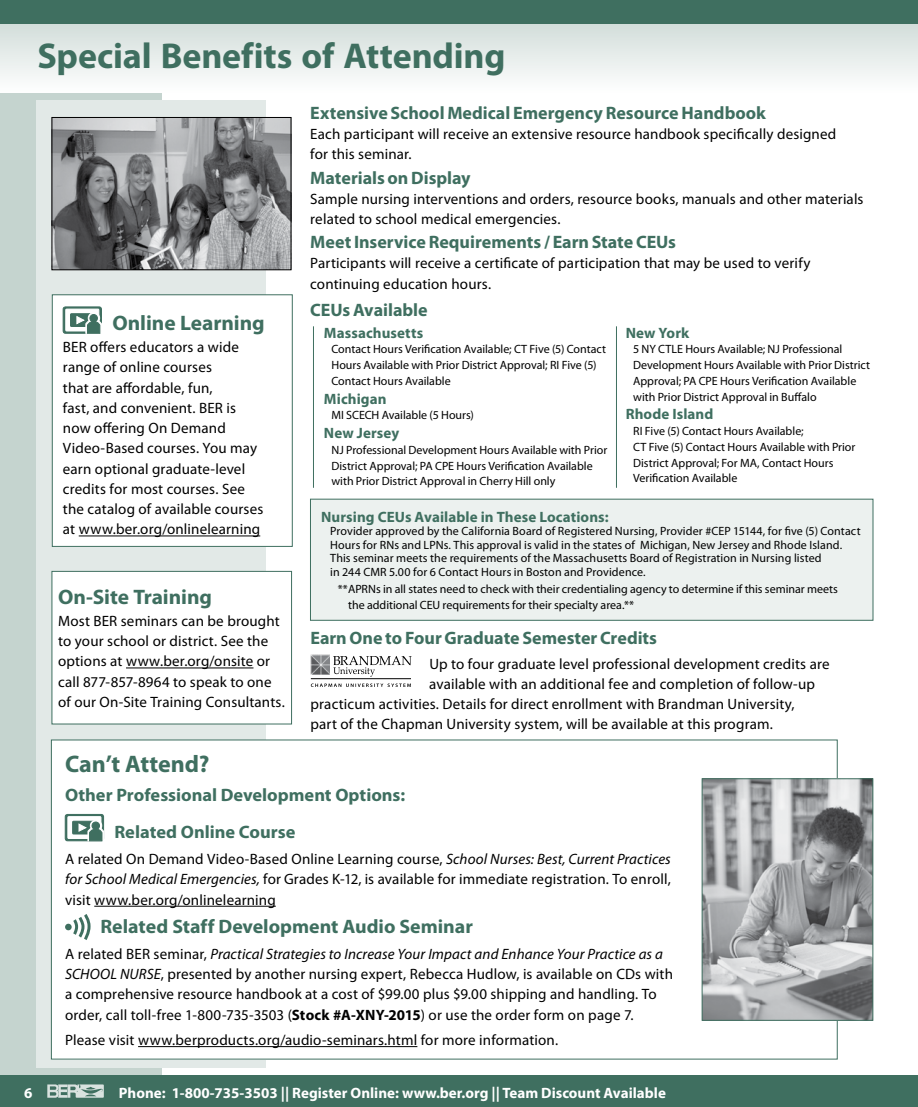
<style>
.page{position:relative;width:918px;height:1107px;background:#fff}
.page>*{position:absolute;margin:0;border:0;box-sizing:border-box;transform-origin:0 0}
.t1{font:700 36px "Myriad Pro";letter-spacing:-.005em;color:#3f6f60}
.t2{font:700 24px "Myriad Pro";letter-spacing:-.005em;color:#3f6f60}
.t3{font:700 21px "Myriad Pro";letter-spacing:-.005em;color:#3f6f60}
.t4{font:700 19.5px "Myriad Pro";color:#3f6f60}
.t5{font:700 18px/36.9px "Myriad Pro";color:#3f6f60}
.t6{font:15px/20.2px "Myriad Pro";letter-spacing:.01em;color:#000}
.t7{font:700 15px "Myriad Pro";letter-spacing:.005em;color:#3f6f60}
.t8{font:700 15px "Myriad Pro";color:#fff}
.t9{font:12px/15.8px "Myriad Pro";color:#000}
.s1{font-style:italic}
.s2{font-weight:700}
</style>
<div class="page">
<div style="left:0;top:0;width:162px;height:1107px;background:#c5d4cf"></div>
<div style="left:0;top:1076px;width:918px;height:31px;background:#3f6f60"></div>
<svg style="left:47px;top:1084px;width:57px;height:14px"></svg>
<svg style="left:0;top:24px;width:918px;height:68px"></svg>
<div style="left:0;top:0;width:918px;height:24px;background:#3f6f60"></div>
<div style="left:36px;top:101px;width:230px;height:967px;background:#e2e9e7"></div>
<div style="left:51px;top:740px;width:786px;height:319px;background:#fff"></div>
<hr style="left:94px;top:906px;width:182px;height:1px;background:#000">
<hr style="left:138px;top:1046px;width:279px;height:1px;background:#000">
<svg style="left:65px;top:814px;width:39px;height:27px"></svg>
<div style="left:65px;top:814px;width:39px;height:27px;border:1px solid #3f6f60;border-radius:2px"></div>
<svg style="left:68px;top:817px;width:33px;height:22px"></svg>
<div style="left:68px;top:816px;width:33px;height:23px;border:1px solid #fff"></div>
<svg style="left:73px;top:821px;width:24px;height:13px"></svg>
<div style="left:72px;top:821px;width:25px;height:13px;border:1px solid #3f6f60"></div>
<div style="left:90px;top:820px;width:12px;height:11px;border:1px solid #fff;border-radius:50%"></div>
<div style="left:92px;top:822px;width:8px;height:8px;border:1px solid #3f6f60;border-radius:50%"></div>
<svg style="left:79px;top:824px;width:25px;height:17px"></svg>
<svg style="left:73px;top:914px;width:18px;height:26px"></svg>
<div style="left:65px;top:924px;width:7px;height:6px;background:#3f6f60;border-radius:50%"></div>
<div style="left:52px;top:295px;width:240px;height:251px;background:#fff"></div>
<hr style="left:79px;top:536px;width:181px;height:1px;background:#000">
<svg style="left:63px;top:307px;width:38px;height:26px"></svg>
<div style="left:63px;top:307px;width:39px;height:26px;border:1px solid #3f6f60;border-radius:2px"></div>
<svg style="left:66px;top:309px;width:33px;height:22px"></svg>
<div style="left:66px;top:309px;width:33px;height:22px;border:1px solid #fff"></div>
<div style="left:71px;top:314px;width:24px;height:12px;background:#3f6f60"></div>
<div style="left:70px;top:314px;width:25px;height:13px;border:1px solid #3f6f60"></div>
<div style="left:88px;top:313px;width:12px;height:11px;border:1px solid #fff;border-radius:50%"></div>
<div style="left:90px;top:314px;width:8px;height:8px;border:1px solid #3f6f60;border-radius:50%"></div>
<svg style="left:76px;top:316px;width:26px;height:18px"></svg>
<div style="left:52px;top:295px;width:240px;height:252px;border:1px solid #3f6f60"></div>
<div style="left:52px;top:571px;width:240px;height:153px;background:#fff"></div>
<hr style="left:126px;top:668px;width:128px;height:1px;background:#000">
<div style="left:52px;top:571px;width:240px;height:153px;border:1px solid #3f6f60"></div>
<div style="left:310px;top:499px;width:563px;height:121px;background:#ecf1ef"></div>
<div style="left:310px;top:499px;width:563px;height:121px;border:1px solid #3f6f60"></div>
<svg style="left:333px;top:656px;width:79px;height:21px"></svg>
<svg style="left:311px;top:684px;width:100px;height:3px"></svg>
<img style="left:311px;top:655px;width:18px;height:19px">
<hr style="left:311px;top:678px;width:100px;height:1px;background:#000">
<hr style="left:313px;top:326px;width:1px;height:162px;background:#3f6f60">
<hr style="left:616px;top:326px;width:1px;height:162px;background:#3f6f60">
<img style="left:54px;top:119px;width:235px;height:149px">
<div style="left:52px;top:117px;width:239px;height:153px;border:1px solid #000"></div>
<img style="left:704px;top:781px;width:167px;height:237px">
<div style="left:702px;top:779px;width:171px;height:241px;border:1px solid #3f6f60"></div>
<h1 class="t1" style="left:38px;top:32px;width:470px">Special Benefits of Attending</h1>
<p class="t5" style="left:310px;top:94px;width:457px">Extensive School Medical Emergency Resource Handbook</p>
<p class="t6" style="left:310px;top:124px;width:528px">Each participant will receive an extensive resource handbook specifically designed for this seminar.</p>
<p class="t5" style="left:310px;top:159px;width:162px">Materials on Display</p>
<p class="t6" style="left:310px;top:189px;width:555px">Sample nursing interventions and orders, resource books, manuals and other materials related to school medical emergencies.</p>
<h3 class="t3" style="left:112px;top:310px;width:154px">Online Learning</h3>
<p class="t6" style="left:63px;top:337px;width:202px">BER offers educators a wide range of online courses<br>that are affordable, fun,<br>fast, and convenient. BER is now offering On Demand<br>Video‑Based courses. You may earn optional graduate‑level credits for most courses. See the catalog of available courses at www.ber.org/onlinelearning</p>
<h3 class="t3" style="left:58px;top:583px;width:155px">On‑Site Training</h3>
<p class="t6" style="left:58px;top:611px;width:228px">Most BER seminars can be brought to your school or district. See the options at www.ber.org/onsite or call 877‑857‑8964 to speak to one of our On‑Site Training Consultants.</p>
<p class="t5" style="left:310px;top:223px;width:367px">Meet Inservice Requirements / Earn State CEUs</p>
<p class="t6" style="left:310px;top:253px;width:502px">Participants will receive a certificate of participation that may be used to verify continuing education hours.</p>
<p class="t5" style="left:310px;top:290px;width:119px">CEUs Available</p>
<p class="t7" style="left:324px;top:323px;width:101px">Massachusetts</p>
<p class="t9" style="left:331px;top:341px;width:276px">Contact Hours Verification Available; CT Five (5) Contact<br>Hours Available with Prior District Approval; RI Five (5)<br>Contact Hours Available</p>
<p class="t7" style="left:324px;top:389px;width:64px">Michigan</p>
<p class="t9" style="left:331px;top:407px;width:144px">MI SCECH Available (5 Hours)</p>
<p class="t7" style="left:324px;top:423px;width:77px">New Jersey</p>
<p class="t9" style="left:331px;top:442px;width:277px">NJ Professional Development Hours Available with Prior<br>District Approval; PA CPE Hours Verification Available with Prior District Approval in Cherry Hill only</p>
<p class="t7" style="left:626px;top:323px;width:65px">New York</p>
<p class="t9" style="left:633px;top:341px;width:238px">5 NY CTLE Hours Available; NJ Professional Development Hours Available with Prior District Approval; PA CPE Hours Verification Available with Prior District Approval in Buffalo</p>
<p class="t7" style="left:626px;top:404px;width:89px">Rhode Island</p>
<p class="t9" style="left:633px;top:423px;width:224px">RI Five (5) Contact Hours Available;<br>CT Five (5) Contact Hours Available with Prior District Approval; For MA, Contact Hours Verification Available</p>
<p class="t7" style="left:321px;top:507px;width:289px">Nursing CEUs Available in These Locations:</p>
<p class="t9" style="left:330px;top:524px;width:532px;line-height:13.5px">Provider approved by the California Board of Registered Nursing, Provider #CEP 15144, for five (5) Contact Hours for RNs and LPNs. This approval is valid in the states of Michigan, New Jersey and Rhode Island.<br>This seminar meets the requirements of the Massachusetts Board of Registration in Nursing listed<br>in 244 CMR 5.00 for 6 Contact Hours in Boston and Providence.</p>
<p class="t9" style="left:348px;top:581px;width:491px;text-indent:-10px">**APRNs in all states need to check with their credentialing agency to determine if this seminar meets the additional CEU requirements for their specialty area.**</p>
<p class="t5" style="left:310px;top:619px;width:348px">Earn One to Four Graduate Semester Credits</p>
<p class="t6" style="left:429px;top:653px;width:402px">Up to four graduate level professional development credits are</p>
<p class="t6" style="left:429px;top:673px;width:387px">available with an additional fee and completion of follow‑up</p>
<p class="t6" style="left:310px;top:694px;width:486px">practicum activities. Details for direct enrollment with Brandman University,</p>
<p class="t6" style="left:310px;top:714px;width:464px">part of the Chapman University system, will be available at this program.</p>
<h2 class="t2" style="left:65px;top:748px;width:146px">Can’t Attend?</h2>
<p class="t5" style="left:114px;top:776px;width:292px;text-indent:-49px">Other Professional Development Options:<br>Related Online Course</p>
<p class="t6" style="left:65px;top:849px;width:607px;text-align:justify">A related On Demand Video-Based Online Learning course, <span class="s1">School Nurses: Best, Current Practices for School Medical Emergencies,</span> for Grades K-12, is available for immediate registration. To enroll, visit www.ber.org/onlinelearning</p>
<h3 class="t4" style="left:101px;top:913px;width:374px">Related Staff Development Audio Seminar</h3>
<p class="t6" style="left:65px;top:943px;width:609px">A related BER seminar, <span class="s1">Practical Strategies to Increase Your Impact and Enhance Your Practice as a SCHOOL NURSE</span>, presented by another nursing expert, Rebecca Hudlow, is available on CDs with a comprehensive resource handbook at a cost of $99.00 plus $9.00 shipping and handling. To order, call toll-free 1-800-735-3503 (<span class="s2">Stock #A-XNY-2015</span>) or use the order form on page 7.</p>
<p class="t6" style="left:65px;top:1030px;width:495px">Please visit www.berproducts.org/audio-seminars.html for more information.</p>
<p class="t8" style="left:24px;top:1083px;width:10px">6</p>
<p class="t8" style="left:119px;top:1083px;width:549px">Phone: 1-800-735-3503 || Register Online: www.ber.org || Team Discount Available</p>
</div>
